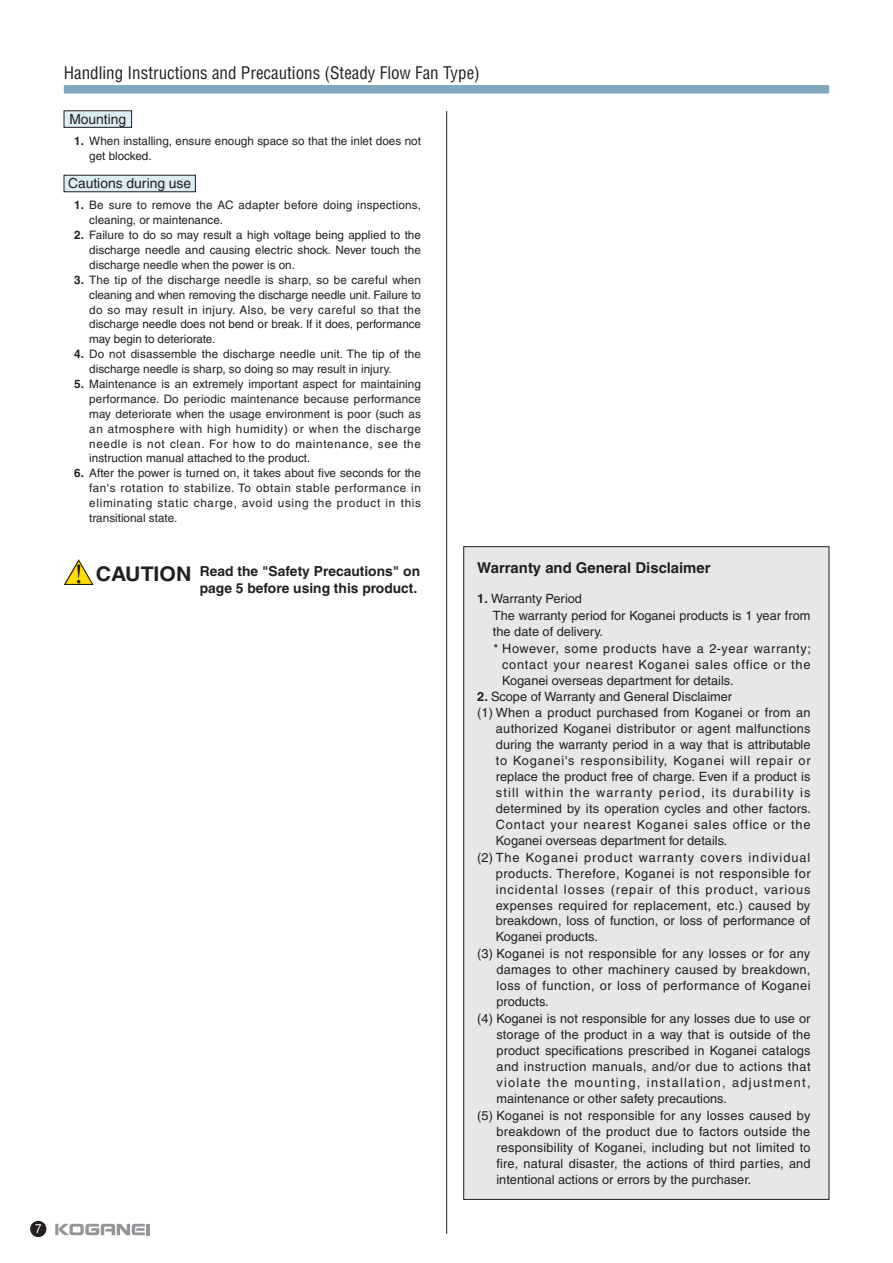
<style>
.page{position:relative;width:893px;height:1263px;background:#fff}
.page>*{position:absolute;margin:0;border:0;box-sizing:border-box;transform-origin:0 0}
.t1{font:700 20.25px "Helvetica";color:#231f20;scale:1.05 1}
.t2{font:condensed 16.95px "Helvetica";color:#231f20}
.t3{font:700 14.85px "Helvetica";color:#231f20}
.t4{font:700 13.8px/17px "Helvetica";color:#231f20}
.t5{font:13.8px "Helvetica";color:#231f20}
.t6{font:12.75px "Helvetica";letter-spacing:.02em;color:#231f20}
.t7{font:12.75px "Helvetica";color:#231f20}
.t8{font:12.75px "Helvetica";letter-spacing:.06em;color:#231f20}
.t9{font:12.75px "Helvetica";letter-spacing:.045em;color:#231f20}
.t10{font:12.75px "Helvetica";letter-spacing:.085em;color:#231f20}
.t11{font:12.75px "Helvetica";letter-spacing:.075em;color:#231f20}
.t12{font:12.75px "Helvetica";letter-spacing:.07em;color:#231f20}
.t13{font:12.75px "Helvetica";letter-spacing:.04em;color:#231f20}
.t14{font:12.75px "Helvetica";letter-spacing:.095em;color:#231f20}
.t15{font:12.75px "Helvetica";letter-spacing:.05em;color:#231f20}
.t16{font:12.75px "Helvetica";letter-spacing:.065em;color:#231f20}
.t17{font:12.75px "Helvetica";color:#fff;scale:.9 1}
.t18{font:11.7px/14.9px "Helvetica";color:#231f20;text-align:justify}
.s1{font-weight:700}
</style>
<div class="page">
<div style="left:30px;top:1221px;width:16px;height:16px;background:#231f20;border-radius:50%"></div>
<svg style="left:55px;top:1224px;width:95px;height:11px"></svg>
<div style="left:64px;top:85px;width:765px;height:9px;background:#7fa8bc;border-radius:2px"></div>
<div style="left:64px;top:111px;width:68px;height:16px;background:#dbedf5"></div>
<div style="left:64px;top:111px;width:68px;height:17px;border:1px solid #231f20"></div>
<div style="left:64px;top:175px;width:131px;height:17px;background:#dbedf5"></div>
<div style="left:64px;top:175px;width:132px;height:17px;border:1px solid #231f20"></div>
<svg style="left:64px;top:559px;width:30px;height:26px"></svg>
<hr style="left:446px;top:111px;width:1px;height:1123px;background:#231f20">
<div style="left:464px;top:547px;width:365px;height:652px;background:#e6e7e9"></div>
<p class="t17" style="left:35px;top:1221px;width:9px">7</p>
<h2 class="t2" style="left:64px;top:62px;width:418px">Handling Instructions and Precautions (Steady Flow Fan Type)</h2>
<p class="t5" style="left:69px;top:111px;width:58px">Mounting</p>
<p class="t18" style="left:89px;top:133px;width:333px;text-indent:-15px"><span class="s1">1.</span> When installing, ensure enough space so that the inlet does not get blocked.</p>
<p class="t18" style="left:89px;top:198px;width:333px;text-indent:-15px"><span class="s1">1.</span> Be sure to remove the AC adapter before doing inspections, cleaning, or maintenance.</p>
<p class="t18" style="left:89px;top:228px;width:333px;text-indent:-15px"><span class="s1">2.</span> Failure to do so may result a high voltage being applied to the discharge needle and causing electric shock. Never touch the discharge needle when the power is on.</p>
<p class="t18" style="left:89px;top:272px;width:333px;text-indent:-15px"><span class="s1">3.</span> The tip of the discharge needle is sharp, so be careful when cleaning and when removing the discharge needle unit. Failure to do so may result in injury. Also, be very careful so that the discharge needle does not bend or break. If it does, performance may begin to deteriorate.</p>
<p class="t18" style="left:89px;top:347px;width:333px;text-indent:-15px"><span class="s1">4.</span> Do not disassemble the discharge needle unit. The tip of the discharge needle is sharp, so doing so may result in injury.</p>
<p class="t18" style="left:89px;top:376px;width:333px;text-indent:-15px"><span class="s1">5.</span> Maintenance is an extremely important aspect for maintaining performance. Do periodic maintenance because performance may deteriorate when the usage environment is poor (such as an atmosphere with high humidity) or when the discharge needle is not clean. For how to do maintenance, see the instruction manual attached to the product.</p>
<p class="t18" style="left:89px;top:466px;width:333px;text-indent:-15px"><span class="s1">6.</span> After the power is turned on, it takes about five seconds for the fan's rotation to stabilize. To obtain stable performance in eliminating static charge, avoid using the product in this transitional state.</p>
<p class="t5" style="left:68px;top:176px;width:125px">Cautions during use</p>
<h1 class="t1" style="left:96px;top:561px;width:93px">CAUTION</h1>
<p class="t3" style="left:477px;top:559px;width:235px">Warranty and General Disclaimer</p>
<p class="t7" style="left:477px;top:591px;width:106px"><span class="s1">1.</span> Warranty Period</p>
<p class="t7" style="left:493px;top:608px;width:319px">The warranty period for Koganei products is 1 year from</p>
<p class="t7" style="left:493px;top:624px;width:112px">the date of delivery.</p>
<p class="t15" style="left:494px;top:641px;width:319px">* However, some products have a 2-year warranty;</p>
<p class="t8" style="left:502px;top:657px;width:310px">contact your nearest Koganei sales office or the</p>
<p class="t7" style="left:502px;top:673px;width:233px">Koganei overseas department for details.</p>
<p class="t7" style="left:477px;top:689px;width:256px"><span class="s1">2.</span> Scope of Warranty and General Disclaimer</p>
<p class="t6" style="left:477px;top:705px;width:335px">(1) When a product purchased from Koganei or from an</p>
<p class="t6" style="left:496px;top:721px;width:316px">authorized Koganei distributor or agent malfunctions</p>
<p class="t7" style="left:496px;top:737px;width:316px">during the warranty period in a way that is attributable</p>
<p class="t8" style="left:496px;top:753px;width:316px">to Koganei's responsibility, Koganei will repair or</p>
<p class="t7" style="left:496px;top:769px;width:316px">replace the product free of charge. Even if a product is</p>
<p class="t10" style="left:496px;top:785px;width:316px">still within the warranty period, its durability is</p>
<p class="t6" style="left:496px;top:801px;width:317px">determined by its operation cycles and other factors.</p>
<p class="t16" style="left:496px;top:817px;width:316px">Contact your nearest Koganei sales office or the</p>
<p class="t7" style="left:496px;top:833px;width:233px">Koganei overseas department for details.</p>
<p class="t11" style="left:477px;top:850px;width:335px">(2) The Koganei product warranty covers individual</p>
<p class="t9" style="left:496px;top:866px;width:316px">products. Therefore, Koganei is not responsible for</p>
<p class="t12" style="left:496px;top:882px;width:316px">incidental losses (repair of this product, various</p>
<p class="t6" style="left:496px;top:898px;width:316px">expenses required for replacement, etc.) caused by</p>
<p class="t7" style="left:496px;top:913px;width:316px">breakdown, loss of function, or loss of performance of</p>
<p class="t7" style="left:496px;top:929px;width:104px">Koganei products.</p>
<p class="t6" style="left:477px;top:946px;width:334px">(3) Koganei is not responsible for any losses or for any</p>
<p class="t6" style="left:496px;top:962px;width:316px">damages to other machinery caused by breakdown,</p>
<p class="t13" style="left:496px;top:978px;width:316px">loss of function, or loss of performance of Koganei</p>
<p class="t7" style="left:496px;top:994px;width:54px">products.</p>
<p class="t7" style="left:477px;top:1011px;width:335px">(4) Koganei is not responsible for any losses due to use or</p>
<p class="t6" style="left:496px;top:1027px;width:316px">storage of the product in a way that is outside of the</p>
<p class="t6" style="left:496px;top:1043px;width:315px">product specifications prescribed in Koganei catalogs</p>
<p class="t6" style="left:496px;top:1059px;width:316px">and instruction manuals, and/or due to actions that</p>
<p class="t14" style="left:496px;top:1075px;width:316px">violate the mounting, installation, adjustment,</p>
<p class="t7" style="left:496px;top:1091px;width:232px">maintenance or other safety precautions.</p>
<p class="t6" style="left:477px;top:1108px;width:335px">(5) Koganei is not responsible for any losses caused by</p>
<p class="t6" style="left:496px;top:1124px;width:315px">breakdown of the product due to factors outside the</p>
<p class="t6" style="left:496px;top:1140px;width:316px">responsibility of Koganei, including but not limited to</p>
<p class="t6" style="left:496px;top:1156px;width:316px">fire, natural disaster, the actions of third parties, and</p>
<p class="t7" style="left:496px;top:1172px;width:257px">intentional actions or errors by the purchaser.</p>
<p class="t4" style="left:200px;top:562px;width:222px">Read the "Safety Precautions" on page 5 before using this product.</p>
</div>
